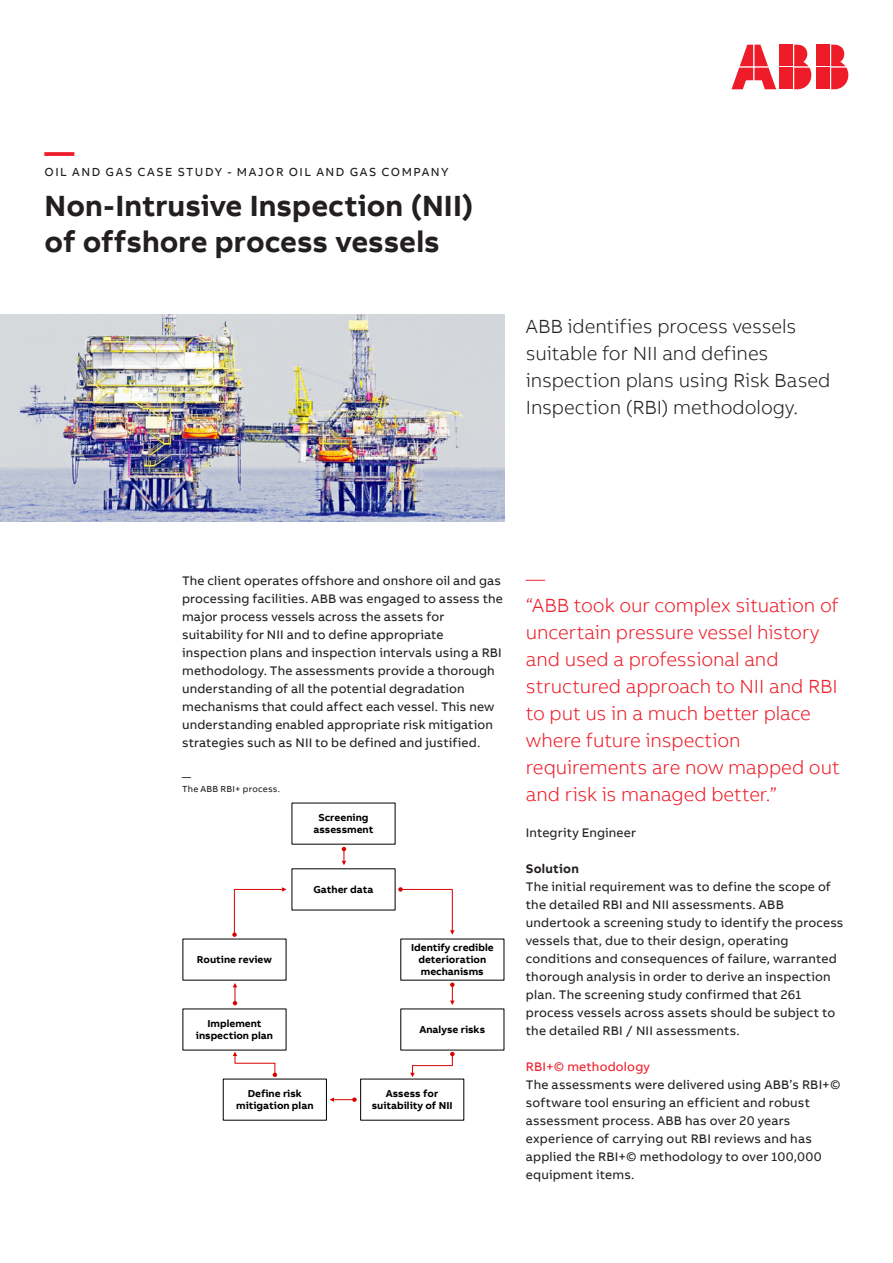
<style>
.page{position:relative;width:893px;height:1263px;background:#fff}
.page>*{position:absolute;margin:0;border:0;box-sizing:border-box;transform-origin:0 0}
.Headline_M_20pt_24pt{font:700 30px "AB Bvoice";color:#231f20}
.Headline_M_20pt_24pt-2{font:700 30px "AB Bvoice";color:#ee1c28}
.Quote_13pt_18pt{font:300 19.5px/27px "AB Bvoice";letter-spacing:-.005em;color:#ee1c28}
.Lead_13pt_18pt{font:300 19.5px/27px "AB Bvoice";letter-spacing:-.005em;color:#231f20}
.Copytext_8_5pt_12pt{font:12.75px/18px "AB Bvoice";letter-spacing:.01em;color:#231f20}
.Copytext_8_5pt_12pt-2{font:12.75px "AB Bvoice";letter-spacing:.015em;color:#ee1c28}
.Paragraph_Title_8_5p{font:700 12.75px "AB Bvoice";letter-spacing:.02em;color:#231f20}
.Category_M_8pt_9_6pt{font:12px "AB Bvoice";letter-spacing:.12em;color:#231f20}
.t1{font:700 10.35px/12.3px "AB Bvoice";color:#000;text-align:center}
.Caption_6pt_8pt{font:9px "AB Bvoice";letter-spacing:.025em;color:#231f20}
</style>
<div class="page">
<img style="left:0;top:315px;width:505px;height:207px">
<div style="left:817px;top:45px;width:13px;height:21px;background:#ee1c28"></div>
<div style="left:817px;top:68px;width:13px;height:21px;background:#ee1c28"></div>
<svg style="left:831px;top:45px;width:17px;height:44px"></svg>
<svg style="left:731px;top:45px;width:45px;height:44px"></svg>
<div style="left:780px;top:45px;width:13px;height:21px;background:#ee1c28"></div>
<div style="left:780px;top:68px;width:13px;height:21px;background:#ee1c28"></div>
<svg style="left:794px;top:45px;width:17px;height:44px"></svg>
<svg style="left:342px;top:847px;width:4px;height:18px"></svg>
<svg style="left:398px;top:887px;width:57px;height:48px"></svg>
<svg style="left:232px;top:887px;width:55px;height:50px"></svg>
<svg style="left:450px;top:982px;width:5px;height:23px"></svg>
<svg style="left:410px;top:1052px;width:45px;height:25px"></svg>
<svg style="left:329px;top:1097px;width:28px;height:5px"></svg>
<svg style="left:233px;top:1052px;width:44px;height:25px"></svg>
<svg style="left:233px;top:983px;width:4px;height:22px"></svg>
<p class="Headline_M_20pt_24pt-2" style="left:45px;top:132px;width:31px">—</p>
<p class="Category_M_8pt_9_6pt" style="left:45px;top:165px;width:406px">OIL AND GAS CASE STUDY - MAJOR OIL AND GAS COMPANY</p>
<p class="Headline_M_20pt_24pt" style="left:45px;top:186px;width:430px">Non-Intrusive Inspection (NII)</p>
<p class="Headline_M_20pt_24pt" style="left:45px;top:222px;width:397px">of offshore process vessels</p>
<p class="Lead_13pt_18pt" style="left:526px;top:313px;width:306px">ABB identifies process vessels suitable for NII and defines inspection plans using Risk Based<br>Inspection (RBI) methodology.</p>
<p class="Copytext_8_5pt_12pt" style="left:182px;top:571px;width:322px">The client operates offshore and onshore oil and gas processing facilities. ABB was engaged to assess the major process vessels across the assets for suitability for NII and to define appropriate inspection plans and inspection intervals using a RBI methodology. The assessments provide a thorough understanding of all the potential degradation mechanisms that could affect each vessel. This new understanding enabled appropriate risk mitigation strategies such as NII to be defined and justified.</p>
<p class="Quote_13pt_18pt" style="left:526px;top:565px;width:21px">—</p>
<p class="Quote_13pt_18pt" style="left:526px;top:592px;width:315px">“ABB took our complex situation of uncertain pressure vessel history and used a professional and structured approach to NII and RBI to put us in a much better place where future inspection requirements are now mapped out and risk is managed better.”</p>
<p class="Copytext_8_5pt_12pt" style="left:526px;top:823px;width:112px">Integrity Engineer</p>
<p class="Paragraph_Title_8_5p" style="left:526px;top:860px;width:55px">Solution</p>
<p class="Copytext_8_5pt_12pt" style="left:526px;top:877px;width:319px">The initial requirement was to define the scope of the detailed RBI and NII assessments. ABB undertook a screening study to identify the process vessels that, due to their design, operating conditions and consequences of failure, warranted thorough analysis in order to derive an inspection plan. The screening study confirmed that 261 process vessels across assets should be subject to the detailed RBI / NII assessments.</p>
<p class="Copytext_8_5pt_12pt-2" style="left:526px;top:1059px;width:126px">RBI+© methodology</p>
<p class="Copytext_8_5pt_12pt" style="left:526px;top:1075px;width:316px">The assessments were delivered using ABB’s RBI+© software tool ensuring an efficient and robust assessment process. ABB has over 20 years experience of carrying out RBI reviews and has applied the RBI+© methodology to over 100,000 equipment items.</p>
<p class="Caption_6pt_8pt" style="left:182px;top:772px;width:10px">—</p>
<p class="Caption_6pt_8pt" style="left:182px;top:784px;width:99px">The ABB RBI+ process.</p>
<p class="t1" style="left:313px;top:811px;width:62px">Screening assessment</p>
<p class="t1" style="left:313px;top:883px;width:62px">Gather data</p>
<p class="t1" style="left:411px;top:941px;width:84px">Identify credible deterioration mechanisms</p>
<p class="t1" style="left:197px;top:953px;width:77px">Routine review</p>
<p class="t1" style="left:196px;top:1017px;width:79px">Implement inspection plan</p>
<p class="t1" style="left:419px;top:1023px;width:67px">Analyse risks</p>
<p class="t1" style="left:236px;top:1087px;width:79px">Define risk mitigation plan</p>
<p class="t1" style="left:372px;top:1087px;width:82px">Assess for suitability of NII</p>
</div>
